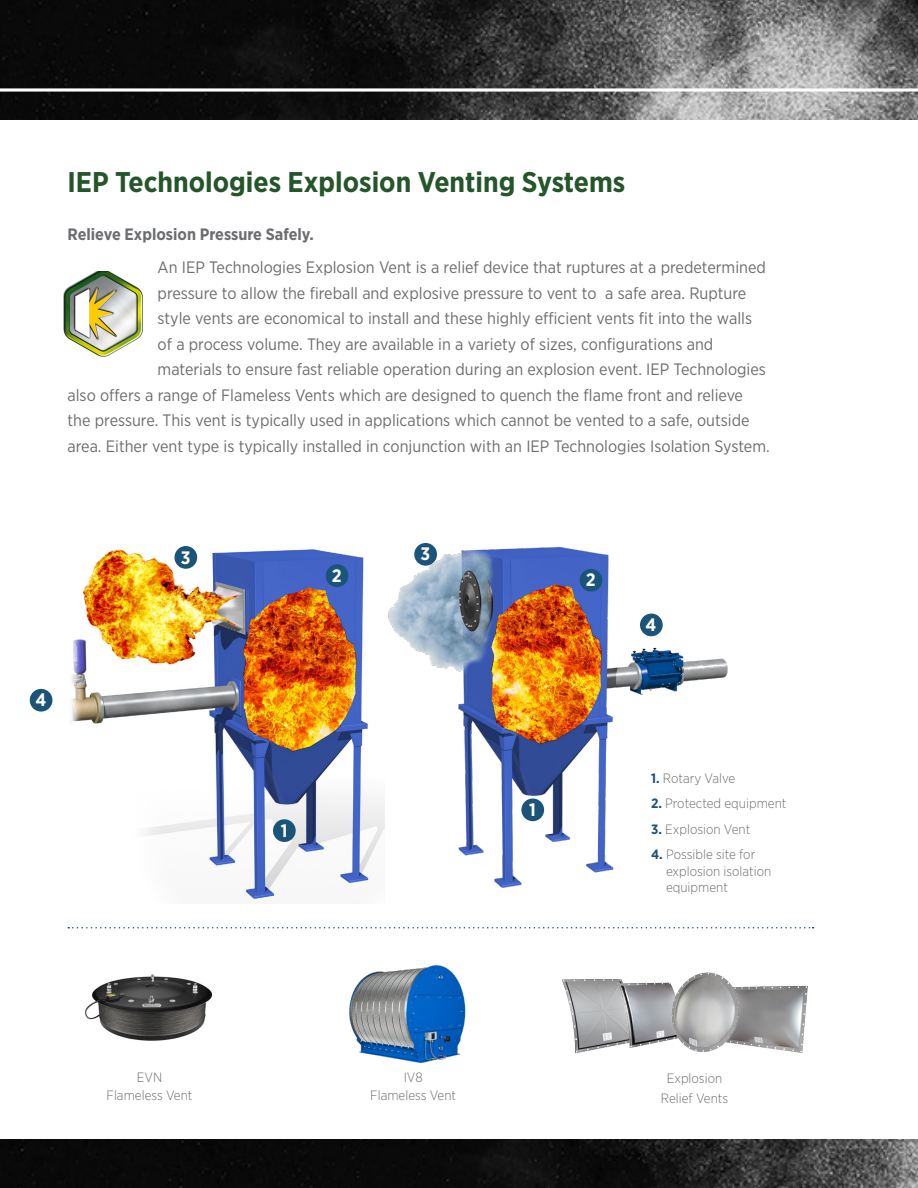
<style>
.page{position:relative;width:918px;height:1188px;background:#fff}
.page>*{position:absolute;margin:0;border:0;box-sizing:border-box;transform-origin:0 0}
.Headers{font:700 28.5px "Gotham Narrow";color:#25562a}
.Body{font:700 18px "Gotham Narrow";color:#fff}
.Body-2{font:16.5px "Gotham Narrow";color:#6c6d70}
.Body-3{font:700 16.5px "Gotham Narrow";color:#6c6d70}
.Body-4{font:300 13.5px/16.5px "Gotham Narrow";color:#6c6d70}
.s1{font-weight:700;color:#1b5479}
</style>
<div class="page">
<img style="left:0;top:0;width:918px;height:119px">
<svg style="left:0;top:88px;width:918px;height:4px"></svg>
<img style="left:0;top:1140px;width:918px;height:48px">
<img style="left:71px;top:546px;width:310px;height:355px">
<svg style="left:68px;top:927px;width:746px;height:2px"></svg>
<div style="left:273px;top:819px;width:23px;height:23px;background:#1b5479;border-radius:50%"></div>
<div style="left:326px;top:564px;width:22px;height:23px;background:#1b5479;border-radius:50%"></div>
<div style="left:174px;top:546px;width:23px;height:23px;background:#1b5479;border-radius:50%"></div>
<div style="left:30px;top:689px;width:22px;height:23px;background:#1b5479;border-radius:50%"></div>
<img style="left:381px;top:543px;width:347px;height:345px">
<div style="left:580px;top:569px;width:22px;height:23px;background:#1b5479;border-radius:50%"></div>
<img style="left:63px;top:271px;width:80px;height:86px">
<img style="left:84px;top:974px;width:129px;height:67px">
<img style="left:741px;top:985px;width:67px;height:68px">
<img style="left:562px;top:978px;width:60px;height:76px">
<img style="left:615px;top:981px;width:52px;height:68px">
<img style="left:667px;top:972px;width:74px;height:80px">
<img style="left:349px;top:965px;width:117px;height:98px">
<p class="Headers" style="left:68px;top:163px;width:559px">IEP Technologies Explosion Venting Systems</p>
<p class="Body-3" style="left:68px;top:224px;width:248px">Relieve Explosion Pressure Safely.</p>
<p class="Body-2" style="left:158px;top:257px;width:610px">An IEP Technologies Explosion Vent is a relief device that ruptures at a predetermined</p>
<p class="Body-2" style="left:158px;top:282px;width:590px">pressure to allow the fireball and explosive pressure to vent to a safe area. Rupture</p>
<p class="Body-2" style="left:158px;top:308px;width:596px">style vents are economical to install and these highly efficient vents fit into the walls</p>
<p class="Body-2" style="left:158px;top:333px;width:557px">of a process volume. They are available in a variety of sizes, configurations and</p>
<p class="Body-2" style="left:158px;top:359px;width:610px">materials to ensure fast reliable operation during an explosion event. IEP Technologies</p>
<p class="Body-2" style="left:68px;top:384px;width:677px">also offers a range of Flameless Vents which are designed to quench the flame front and relieve</p>
<p class="Body-2" style="left:68px;top:410px;width:684px">the pressure. This vent is typically used in applications which cannot be vented to a safe, outside</p>
<p class="Body-2" style="left:68px;top:435px;width:704px">area. Either vent type is typically installed in conjunction with an IEP Technologies Isolation System.</p>
<p class="Body" style="left:35px;top:688px;width:12px">4</p>
<p class="Body" style="left:181px;top:546px;width:11px">3</p>
<p class="Body" style="left:420px;top:543px;width:11px">3</p>
<p class="Body" style="left:332px;top:564px;width:11px">2</p>
<p class="Body" style="left:281px;top:819px;width:8px">1</p>
<p class="Body" style="left:586px;top:568px;width:11px">2</p>
<p class="Body" style="left:646px;top:613px;width:12px">4</p>
<p class="Body" style="left:529px;top:798px;width:8px">1</p>
<p class="Body-4" style="left:651px;top:770px;width:86px"><span class="s1">1.</span> Rotary Valve</p>
<p class="Body-4" style="left:651px;top:795px;width:137px"><span class="s1">2.</span> Protected equipment</p>
<p class="Body-4" style="left:651px;top:821px;width:101px"><span class="s1">3.</span> Explosion Vent</p>
<p class="Body-4" style="left:666px;top:846px;width:107px;text-indent:-15px"><span class="s1">4.</span> Possible site for explosion isolation equipment</p>
<p class="Body-4" style="left:137px;top:1068px;width:27px">EVN</p>
<p class="Body-4" style="left:107px;top:1086px;width:87px">Flameless Vent</p>
<p class="Body-4" style="left:370px;top:1067px;width:87px;line-height:18px;text-align:center">IV8<br>Flameless Vent</p>
<p class="Body-4" style="left:667px;top:1070px;width:57px">Explosion</p>
<p class="Body-4" style="left:661px;top:1089px;width:69px">Relief Vents</p>
</div>
